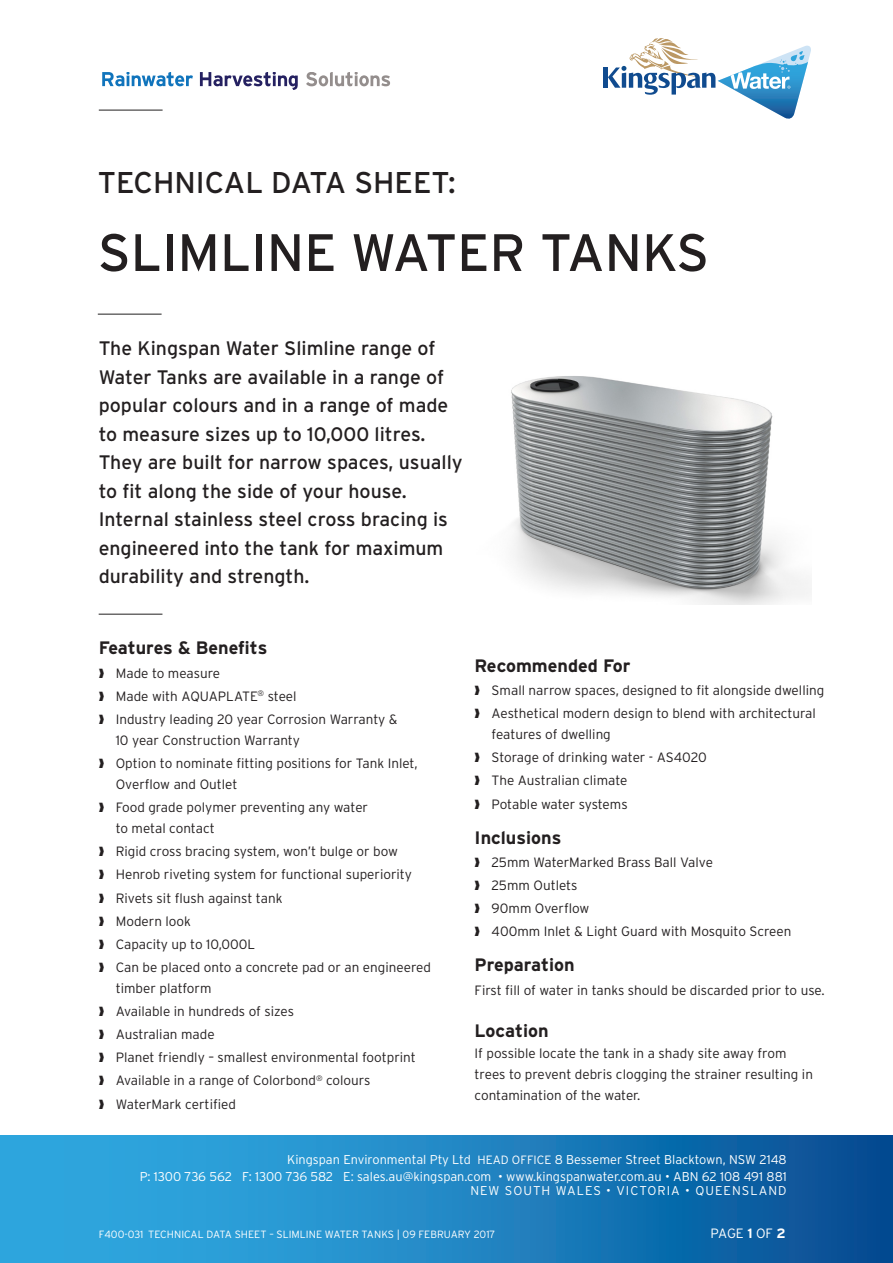
<style>
.page{position:relative;width:893px;height:1263px;background:#fff}
.page>*{position:absolute;margin:0;border:0;box-sizing:border-box;transform-origin:0 0}
.t1{font:52.5px "Interstate";color:#231f20}
.t2{font:30px "Interstate";color:#231f20}
.t3{font:19.5px/28.5px "Interstate";color:#231f20}
.Sub_Heading{font:700 18px "Interstate";color:#231f20}
.Sub_Heading-2{font:300 13.5px/21px "Interstate";color:#231f20}
.Body{font:300 13.5px/21px "Interstate";color:#231f20}
.t4{font:300 13.5px "Interstate";letter-spacing:-.01em;color:#fff}
.t5{font:300 12.75px "Interstate";color:#fff}
.t6{font:300 12.75px "Interstate";letter-spacing:.08em;color:#fff}
.t7{font:300 10.5px "Interstate";color:#fff}
.s1{font-size:12px}
.s2{font-weight:700}
</style>
<div class="page">
<div style="left:0;top:1135px;width:893px;height:128px;background:linear-gradient(to right,#36b4ea,#065197)"></div>
<hr style="left:604px;top:68px;width:4px;height:20px;background:#104b8f">
<svg style="left:608px;top:38px;width:203px;height:81px"></svg>
<svg style="left:102px;top:72px;width:91px;height:14px"></svg>
<svg style="left:200px;top:72px;width:98px;height:18px"></svg>
<svg style="left:306px;top:72px;width:84px;height:14px"></svg>
<hr style="left:99px;top:109px;width:64px;height:2px;background:#6b6a6a">
<img style="left:511px;top:376px;width:301px;height:229px">
<hr style="left:98px;top:313px;width:64px;height:2px;background:#6b6a6a">
<hr style="left:99px;top:613px;width:63px;height:2px;background:#6b6a6a">
<h1 class="t2" style="left:98px;top:166px;width:359px">TECHNICAL DATA SHEET:</h1>
<h1 class="t1" style="left:98px;top:223px;width:613px">SLIMLINE WATER TANKS</h1>
<p class="t3" style="left:99px;top:334px;width:366px">The Kingspan Water Slimline range of Water Tanks are available in a range of popular colours and in a range of made to measure sizes up to 10,000 litres.<br>They are built for narrow spaces, usually to fit along the side of your house.<br>Internal stainless steel cross bracing is engineered into the tank for maximum durability and strength.</p>
<p class="Sub_Heading" style="left:99px;top:638px;width:170px">Features &amp; Benefits</p>
<p class="Sub_Heading-2" style="left:99px;top:662px;width:123px">❱ Made to measure</p>
<p class="Sub_Heading-2" style="left:99px;top:685px;width:199px">❱ Made with AQUAPLATE<sup>®</sup> steel</p>
<p class="Sub_Heading-2" style="left:116px;top:708px;width:283px;text-indent:-17px">❱ Industry leading 20 year Corrosion Warranty &amp;<br>10 year Construction Warranty</p>
<p class="Sub_Heading-2" style="left:116px;top:753px;width:303px;text-indent:-17px">❱ Option to nominate fitting positions for Tank Inlet,<br>Overflow and Outlet</p>
<p class="Sub_Heading-2" style="left:116px;top:797px;width:254px;text-indent:-17px">❱ Food grade polymer preventing any water to metal contact</p>
<p class="Sub_Heading-2" style="left:99px;top:841px;width:301px">❱ Rigid cross bracing system, won’t bulge or bow</p>
<p class="Sub_Heading-2" style="left:99px;top:864px;width:315px">❱ Henrob riveting system for functional superiority</p>
<p class="Sub_Heading-2" style="left:99px;top:887px;width:185px">❱ Rivets sit flush against tank</p>
<p class="Sub_Heading-2" style="left:99px;top:910px;width:94px">❱ Modern look</p>
<p class="Sub_Heading-2" style="left:99px;top:933px;width:158px">❱ Capacity up to 10,000L</p>
<p class="Sub_Heading-2" style="left:116px;top:956px;width:317px;text-indent:-17px">❱ Can be placed onto a concrete pad or an engineered timber platform</p>
<p class="Sub_Heading-2" style="left:99px;top:1001px;width:197px">❱ Available in hundreds of sizes</p>
<p class="Sub_Heading-2" style="left:99px;top:1024px;width:117px">❱ Australian made</p>
<p class="Sub_Heading-2" style="left:99px;top:1047px;width:319px">❱ Planet friendly – smallest environmental footprint</p>
<p class="Sub_Heading-2" style="left:99px;top:1070px;width:273px">❱ Available in a range of Colorbond<sup>®</sup> colours</p>
<p class="Sub_Heading-2" style="left:99px;top:1093px;width:139px">❱ WaterMark certified</p>
<p class="Sub_Heading" style="left:475px;top:656px;width:157px">Recommended For</p>
<p class="Body" style="left:475px;top:680px;width:351px">❱ Small narrow spaces, designed to fit alongside dwelling</p>
<p class="Body" style="left:492px;top:703px;width:326px;text-indent:-17px">❱ Aesthetical modern design to blend with architectural features of dwelling</p>
<p class="Body" style="left:475px;top:747px;width:234px">❱ Storage of drinking water - AS4020</p>
<p class="Body" style="left:475px;top:770px;width:154px">❱ The Australian climate</p>
<p class="Sub_Heading-2" style="left:475px;top:793px;width:155px">❱ Potable water systems</p>
<p class="Sub_Heading" style="left:475px;top:827px;width:88px">Inclusions</p>
<p class="Sub_Heading-2" style="left:475px;top:851px;width:240px">❱ 25mm WaterMarked Brass Ball Valve</p>
<p class="Sub_Heading-2" style="left:475px;top:875px;width:104px">❱ 25mm Outlets</p>
<p class="Sub_Heading-2" style="left:475px;top:898px;width:116px">❱ 90mm Overflow</p>
<p class="Sub_Heading-2" style="left:475px;top:921px;width:318px">❱ 400mm Inlet &amp; Light Guard with Mosquito Screen</p>
<p class="Sub_Heading" style="left:475px;top:955px;width:102px">Preparation</p>
<p class="Body" style="left:475px;top:979px;width:352px">First fill of water in tanks should be discarded prior to use.</p>
<p class="Sub_Heading" style="left:475px;top:1020px;width:76px">Location</p>
<p class="Sub_Heading-2" style="left:475px;top:1042px;width:340px">If possible locate the tank in a shady site away from trees to prevent debris clogging the strainer resulting in contamination of the water.</p>
<p class="t5" style="left:287px;top:1152px;width:501px">Kingspan Environmental Pty Ltd <span class="s1">HEAD OFFICE</span> 8 Bessemer Street Blacktown, NSW 2148</p>
<p class="t5" style="left:140px;top:1169px;width:648px">P: 1300 736 562 F: 1300 736 582 E: sales.au@kingspan.com • www.kingspanwater.com.au • ABN 62 108 491 881</p>
<p class="t6" style="left:470px;top:1183px;width:318px">NEW SOUTH WALES • VICTORIA • QUEENSLAND</p>
<p class="t7" style="left:99px;top:1228px;width:398px">F400-031 TECHNICAL DATA SHEET – SLIMLINE WATER TANKS | 09 FEBRUARY 2017</p>
<p class="t4" style="left:711px;top:1226px;width:77px">PAGE <span class="s2">1</span> OF <span class="s2">2</span></p>
</div>
